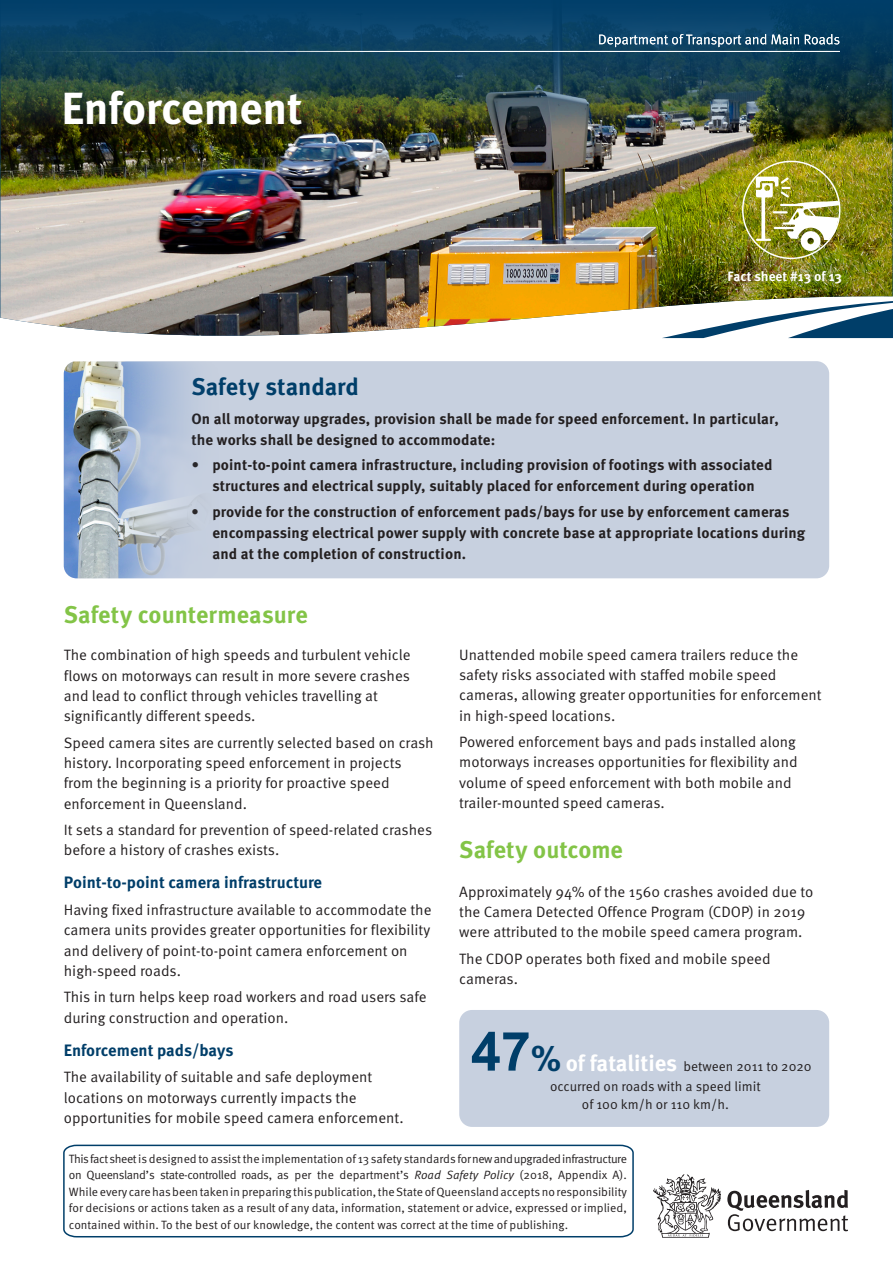
<style>
.page{position:relative;width:893px;height:1263px;background:#fff}
.page>*{position:absolute;margin:0;border:0;box-sizing:border-box;transform-origin:0 0}
.Bullets_2_META{font:700 54px "Arial";color:#003e69}
.Heading_2_META{font:700 45px "Meta Pro";letter-spacing:-.015em;color:#fff}
.Heading_3_META{font:700 24px "Meta Pro";color:#83c447}
.Heading_3_META-2{font:700 24px "Meta Pro";color:#003e69}
.Bullets_2_META-2{font:700 22.5px "Meta Pro";color:#fff}
.Bullets_2_META-3{font:700 16.5px "Meta Pro";color:#003e69}
.Bullets_2_META-4{font:15px/20.2px "Meta Pro Norm";color:#231f20}
.Body_META{font:700 15px/21px "Meta Pro";letter-spacing:.01em;color:#231f20}
.Bullets_2_META-5{font:13.5px/18px "Meta Pro Norm";color:#231f20;text-align:center}
.Bullets_2_META-6{font:700 13.5px "Meta Pro";color:#fff}
.t1{font:12px/16.5px "Meta Pro Norm";color:#231f20;text-align:justify}
.s1{font-family:"Meta Pro Norm";font-weight:400}
.s2{font-family:"Meta Pro";font-size:36px}
.s3{font-family:"Meta Pro Norm Ita"}
</style>
<div class="page">
<svg style="left:727px;top:1190px;width:121px;height:41px"></svg>
<svg style="left:653px;top:1174px;width:68px;height:64px"></svg>
<div style="left:64px;top:361px;width:765px;height:217px;background:#c7d0df;border-radius:13px"></div>
<div style="left:459px;top:1010px;width:370px;height:117px;background:#c7d0df;border-radius:13px"></div>
<img style="left:0;top:0;width:892px;height:337px">
<img style="left:64px;top:361px;width:130px;height:217px">
<svg style="left:63px;top:1144px;width:571px;height:94px"></svg>
<div style="left:742px;top:161px;width:98px;height:98px;border:2px solid #fff;border-radius:50%"></div>
<hr style="left:0;top:51px;width:840px;height:1px;background:#fff">
<svg style="left:599px;top:34px;width:200px;height:13px;background:#4c748d"></svg>
<svg style="left:805px;top:34px;width:34px;height:11px"></svg>
<img style="left:756px;top:177px;width:84px;height:74px">
<p class="Heading_2_META" style="left:62px;top:73px;width:242px">Enforcement</p>
<p class="Bullets_2_META-6" style="left:728px;top:266px;width:116px">Fact sheet #13 of 13</p>
<p class="Heading_3_META-2" style="left:191px;top:367px;width:169px">Safety standard</p>
<p class="Body_META" style="left:191px;top:407px;width:589px">On all motorway upgrades, provision shall be made for speed enforcement. In particular, the works shall be designed to accommodate:</p>
<p class="Body_META" style="left:191px;top:454px;width:583px;text-align:center"><span class="s1">•</span> point-to-point camera infrastructure, including provision of footings with associated structures and electrical supply, suitably placed for enforcement during operation</p>
<p class="Body_META" style="left:212px;top:500px;width:594px;text-indent:-21px">• provide for the construction of enforcement pads/bays for use by enforcement cameras encompassing electrical power supply with concrete base at appropriate locations during and at the completion of construction.</p>
<p class="Heading_3_META" style="left:64px;top:596px;width:245px">Safety countermeasure</p>
<p class="Bullets_2_META-4" style="left:64px;top:644px;width:348px">The combination of high speeds and turbulent vehicle flows on motorways can result in more severe crashes and lead to conflict through vehicles travelling at significantly different speeds.</p>
<p class="Bullets_2_META-4" style="left:64px;top:731px;width:371px">Speed camera sites are currently selected based on crash history. Incorporating speed enforcement in projects from the beginning is a priority for proactive speed enforcement in Queensland.</p>
<p class="Bullets_2_META-4" style="left:64px;top:819px;width:370px">It sets a standard for prevention of speed-related crashes before a history of crashes exists.</p>
<p class="Bullets_2_META-3" style="left:64px;top:870px;width:260px">Point-to-point camera infrastructure</p>
<p class="Bullets_2_META-4" style="left:64px;top:899px;width:369px">Having fixed infrastructure available to accommodate the camera units provides greater opportunities for flexibility and delivery of point-to-point camera enforcement on high-speed roads.</p>
<p class="Bullets_2_META-4" style="left:64px;top:986px;width:364px">This in turn helps keep road workers and road users safe during construction and operation.</p>
<p class="Bullets_2_META-3" style="left:64px;top:1037px;width:171px">Enforcement pads/bays</p>
<p class="Bullets_2_META-4" style="left:64px;top:1066px;width:341px">The availability of suitable and safe deployment locations on motorways currently impacts the opportunities for mobile speed camera enforcement.</p>
<p class="Bullets_2_META-4" style="left:459px;top:643px;width:364px">Unattended mobile speed camera trailers reduce the safety risks associated with staffed mobile speed cameras, allowing greater opportunities for enforcement in high-speed locations.</p>
<p class="Bullets_2_META-4" style="left:459px;top:731px;width:340px">Powered enforcement bays and pads installed along motorways increases opportunities for flexibility and volume of speed enforcement with both mobile and trailer-mounted speed cameras.</p>
<p class="Heading_3_META" style="left:459px;top:831px;width:165px">Safety outcome</p>
<p class="Bullets_2_META-4" style="left:459px;top:880px;width:356px">Approximately 94% of the 1560 crashes avoided due to the Camera Detected Offence Program (CDOP) in 2019 were attributed to the mobile speed camera program.</p>
<p class="Bullets_2_META-4" style="left:459px;top:948px;width:313px">The CDOP operates both fixed and mobile speed cameras.</p>
<p class="Bullets_2_META" style="left:471px;top:1013px;width:92px">47<span class="s2">%</span></p>
<p class="Bullets_2_META-2" style="left:566px;top:1045px;width:113px">of fatalities</p>
<p class="Bullets_2_META-5" style="left:683px;top:1056px;width:130px">between 2011 to 2020</p>
<p class="Bullets_2_META-5" style="left:550px;top:1076px;width:212px">occurred on roads with a speed limit of 100 km/h or 110 km/h.</p>
<p class="t1" style="left:69px;top:1149px;width:560px">This fact sheet is designed to assist the implementation of 13 safety standards for new and upgraded infrastructure on Queensland’s state-controlled roads, as per the department’s <span class="s3">Road Safety Policy</span> (2018, Appendix A).<br>While every care has been taken in preparing this publication, the State of Queensland accepts no responsibility for decisions or actions taken as a result of any data, information, statement or advice, expressed or implied, contained within. To the best of our knowledge, the content was correct at the time of publishing.</p>
</div>
